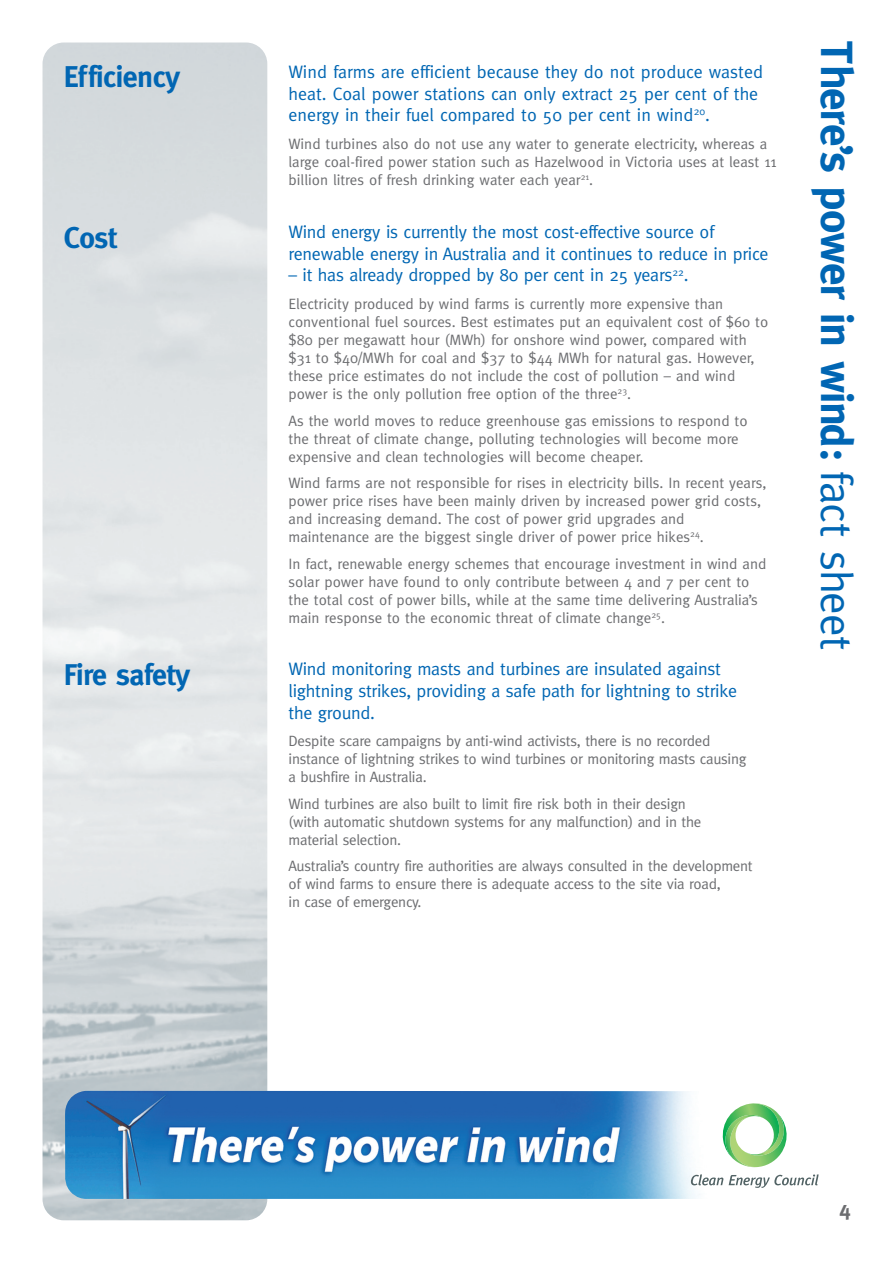
<style>
.page{position:relative;width:893px;height:1263px;background:#fff}
.page>*{position:absolute;margin:0;border:0;box-sizing:border-box;transform-origin:0 0}
.t1{font:700 45px "Meta";letter-spacing:-.03em;color:#0166b3}
.t2{font:700 30px "Meta";letter-spacing:-.015em;color:#0166b3}
.t3{font:700 21px "Meta";color:#6c6d70}
.t4{font:18px/21.6px "Meta";letter-spacing:-.015em;color:#0166b3}
.t5{font:15px/18px "Meta";color:#6c6d70}
.s1{font-weight:400}
</style>
<div class="page">
<img style="left:65px;top:1091px;width:754px;height:108px">
<svg style="left:691px;top:1103px;width:127px;height:85px"></svg>
<h2 class="t2" style="left:64px;top:60px;width:118px">Efficiency</h2>
<p class="t4" style="left:289px;top:61px;width:476px">Wind farms are efficient because they do not produce wasted heat. Coal power stations can only extract 25 per cent of the energy in their fuel compared to 50 per cent in wind<sup>20</sup>.</p>
<p class="t5" style="left:289px;top:134px;width:489px">Wind turbines also do not use any water to generate electricity, whereas a large coal-fired power station such as Hazelwood in Victoria uses at least 11 billion litres of fresh drinking water each year<sup>21</sup>.</p>
<h2 class="t2" style="left:64px;top:220px;width:55px">Cost</h2>
<p class="t4" style="left:289px;top:221px;width:481px">Wind energy is currently the most cost-effective source of renewable energy in Australia and it continues to reduce in price</p>
<p class="t4" style="left:289px;top:264px;width:401px">– it has already dropped by 80 per cent in 25 years<sup>22</sup>.</p>
<p class="t5" style="left:289px;top:295px;width:481px">Electricity produced by wind farms is currently more expensive than conventional fuel sources. Best estimates put an equivalent cost of $60 to $80 per megawatt hour (MWh) for onshore wind power, compared with $31 to $40/MWh for coal and $37 to $44 MWh for natural gas. However, these price estimates do not include the cost of pollution – and wind power is the only pollution free option of the three<sup>23</sup>.</p>
<p class="t5" style="left:289px;top:411px;width:461px">As the world moves to reduce greenhouse gas emissions to respond to the threat of climate change, polluting technologies will become more expensive and clean technologies will become cheaper.</p>
<p class="t5" style="left:289px;top:474px;width:479px">Wind farms are not responsible for rises in electricity bills. In recent years, power price rises have been mainly driven by increased power grid costs, and increasing demand. The cost of power grid upgrades and maintenance are the biggest single driver of power price hikes<sup>24</sup>.</p>
<p class="t5" style="left:289px;top:554px;width:479px">In fact, renewable energy schemes that encourage investment in wind and solar power have found to only contribute between 4 and 7 per cent to the total cost of power bills, while at the same time delivering Australia’s main response to the economic threat of climate change<sup>25</sup>.</p>
<h2 class="t2" style="left:64px;top:657px;width:128px">Fire safety</h2>
<p class="t4" style="left:289px;top:658px;width:450px">Wind monitoring masts and turbines are insulated against lightning strikes, providing a safe path for lightning to strike the ground.</p>
<p class="t5" style="left:289px;top:732px;width:460px">Despite scare campaigns by anti-wind activists, there is no recorded instance of lightning strikes to wind turbines or monitoring masts causing a bushfire in Australia.</p>
<p class="t5" style="left:289px;top:794px;width:414px">Wind turbines are also built to limit fire risk both in their design (with automatic shutdown systems for any malfunction) and in the material selection.</p>
<p class="t5" style="left:289px;top:857px;width:466px">Australia’s country fire authorities are always consulted in the development of wind farms to ensure there is adequate access to the site via road,<br>in case of emergency.</p>
<h1 class="t1" style="left:863px;top:41px;width:610px;rotate:90deg">There’s power in wind: <span class="s1">fact sheet</span></h1>
<h3 class="t3" style="left:839px;top:1196px;width:13px">4</h3>
</div>
